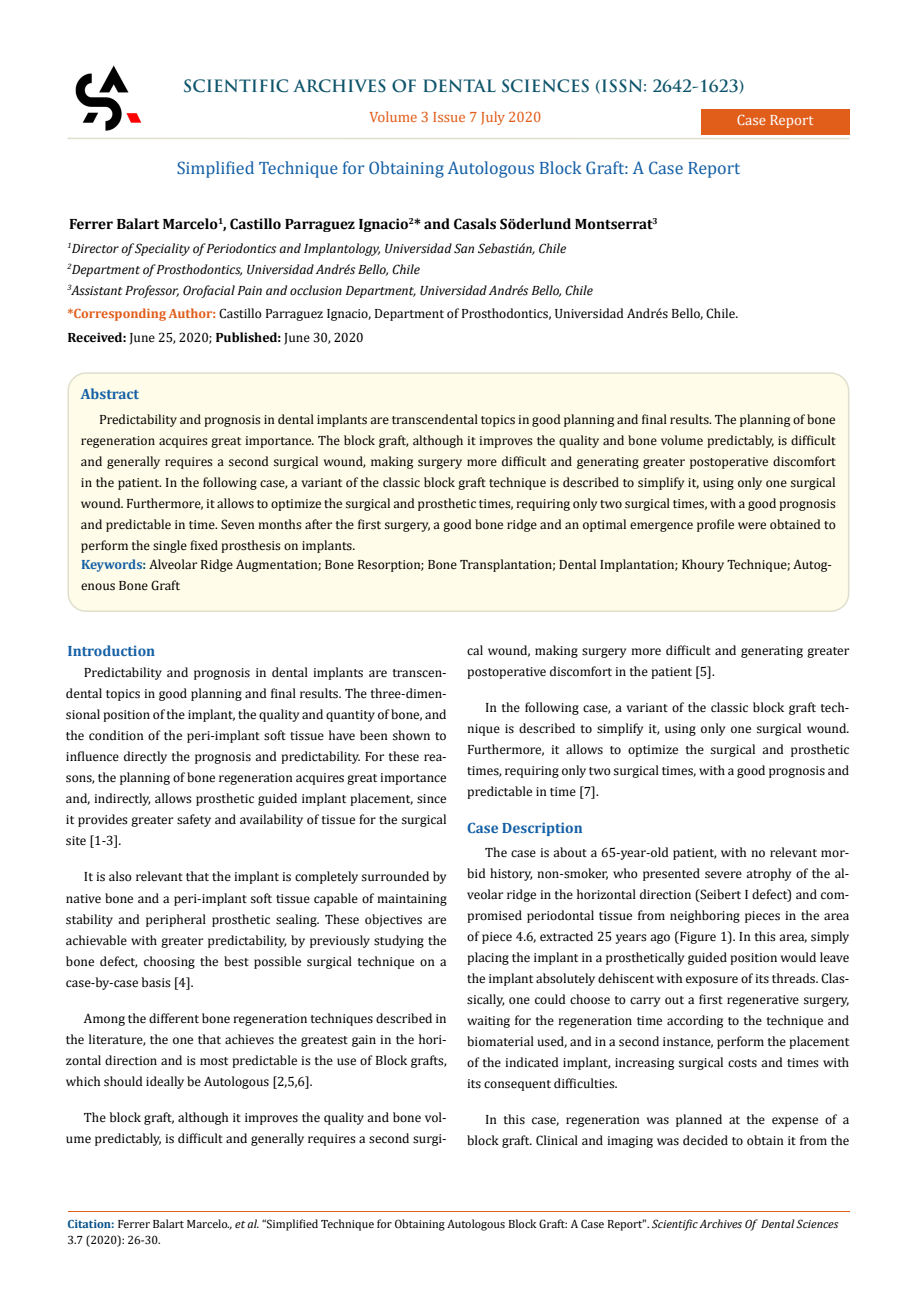
<style>
.page{position:relative;width:917px;height:1314px;background:#fff}
.page>*{position:absolute;margin:0;border:0;box-sizing:border-box;transform-origin:0 0}
.t1{font:18px "Cambria";color:#1560a6}
.t2{font:700 16.5px "Trajan Pro";color:#0e546a}
.t3{font:700 15px "Cambria";color:#000}
.t4{font:700 15px "Cambria";color:#1560a6}
.t5{font:15px "Cambria";color:#e05d1a}
.t6{font:15px "Cambria";color:#fff}
.t7{font:13.5px/21px "Cambria";color:#000;text-align:justify}
.t8{font:italic 13.5px/21px "Cambria";color:#000}
.t9{font:12px/16.5px "Cambria";color:#000}
.s1{font-weight:700;color:#e05d1a}
.s2{font-weight:700}
.s3{font-weight:700;color:#1560a6}
.s4{font-weight:700;color:#0e546a}
.s5{font-weight:700;color:#035089}
.s6{font-style:italic}
</style>
<div class="page">
<div style="left:700px;top:110px;width:149px;height:25px;background:#e05d1a"></div>
<img style="left:75px;top:65px;width:66px;height:66px">
<div style="left:68px;top:373px;width:780px;height:238px;background:#fffde9;border-radius:18px"></div>
<div style="left:67px;top:372px;width:782px;height:240px;border:2px solid #e0dfcd;border-radius:18px"></div>
<hr style="left:67px;top:138px;width:782px;height:1px;background:#e0dfcd">
<hr style="left:68px;top:1212px;width:781px;height:1px;background:#e05d1a">
<p class="t2" style="left:183px;top:76px;width:563px">SCIENTIFIC ARCHIVES OF DENTAL SCIENCES (ISSN: 2642-1623)</p>
<p class="t5" style="left:369px;top:108px;width:174px">Volume 3 Issue 7 July 2020</p>
<h1 class="t1" style="left:177px;top:157px;width:565px">Simplified Technique for Obtaining Autologous Block Graft: A Case Report</h1>
<p class="t6" style="left:736px;top:111px;width:78px">Case Report</p>
<p class="t3" style="left:69px;top:214px;width:590px">Ferrer Balart Marcelo<sup>1</sup>, Castillo Parraguez Ignacio<sup>2</sup>* and Casals Söderlund Montserrat<sup>3</sup></p>
<p class="t8" style="left:67px;top:237px;width:527px"><sup>1</sup>Director of Speciality of Periodontics and Implantology, Universidad San Sebastián, Chile<br><sup>2</sup>Department of Prosthodontics, Universidad Andrés Bello, Chile<br><sup>3</sup>Assistant Professor, Orofacial Pain and occlusion Department, Universidad Andrés Bello, Chile</p>
<p class="t7" style="left:67px;top:303px;width:672px"><span class="s1">*Corresponding Author:</span> Castillo Parraguez Ignacio, Department of Prosthodontics, Universidad Andrés Bello, Chile.</p>
<p class="t7" style="left:68px;top:327px;width:297px"><span class="s2">Received:</span> June 25, 2020; <span class="s2">Published:</span> June 30, 2020</p>
<p class="t4" style="left:81px;top:384px;width:60px">Abstract</p>
<p class="t7" style="left:81px;top:409px;width:756px;text-indent:18px">Predictability and prognosis in dental implants are transcendental topics in good planning and final results. The planning of bone regeneration acquires great importance. The block graft, although it improves the quality and bone volume predictably, is difficult and generally requires a second surgical wound, making surgery more difficult and generating greater postoperative discomfort in the patient. In the following case, a variant of the classic block graft technique is described to simplify it, using only one surgical wound. Furthermore, it allows to optimize the surgical and prosthetic times, requiring only two surgical times, with a good prognosis and predictable in time. Seven months after the first surgery, a good bone ridge and an optimal emergence profile were obtained to perform the single fixed prosthesis on implants.</p>
<p class="t7" style="left:81px;top:554px;width:752px"><span class="s3">Keywords</span><span class="s4">:</span> Alveolar Ridge Augmentation; Bone Resorption; Bone Transplantation; Dental Implantation; Khoury Technique; Autog&shy;enous Bone Graft</p>
<p class="t4" style="left:67px;top:640px;width:89px">Introduction</p>
<p class="t7" style="left:66px;top:662px;width:382px;text-indent:18px">Predictability and prognosis in dental implants are transcen&shy;dental topics in good planning and final results. The three-dimen&shy;sional position of the implant, the quality and quantity of bone, and the condition of the peri-implant soft tissue have been shown to influence directly the prognosis and predictability. For these rea&shy;sons, the planning of bone regeneration acquires great importance and, indirectly, allows prosthetic guided implant placement, since it provides greater safety and availability of tissue for the surgical site [1-3].</p>
<p class="t7" style="left:66px;top:866px;width:382px;text-indent:18px">It is also relevant that the implant is completely surrounded by native bone and a peri-implant soft tissue capable of maintaining stability and peripheral prosthetic sealing. These objectives are achievable with greater predictability, by previously studying the bone defect, choosing the best possible surgical technique on a case-by-case basis [4].</p>
<p class="t7" style="left:66px;top:1007px;width:382px;text-indent:18px">Among the different bone regeneration techniques described in the literature, the one that achieves the greatest gain in the hori&shy;zontal direction and is most predictable is the use of Block grafts, which should ideally be Autologous [2,5,6].</p>
<p class="t7" style="left:66px;top:1106px;width:382px;text-align:right">The block graft, although it improves the quality and bone vol&shy;ume predictably, is difficult and generally requires a second surgi-</p>
<p class="t7" style="left:467px;top:640px;width:384px">cal wound, making surgery more difficult and generating greater postoperative discomfort in the patient [5].</p>
<p class="t7" style="left:467px;top:697px;width:384px;text-indent:18px">In the following case, a variant of the classic block graft tech&shy;nique is described to simplify it, using only one surgical wound.<br>Furthermore, it allows to optimize the surgical and prosthetic times, requiring only two surgical times, with a good prognosis and predictable in time [7].</p>
<p class="t4" style="left:467px;top:817px;width:117px">Case Description</p>
<p class="t7" style="left:467px;top:841px;width:384px;text-indent:18px">The case is about a 65-year-old patient, with no relevant mor&shy;bid history, non-smoker, who presented severe atrophy of the al&shy;veolar ridge in the horizontal direction (Seibert I defect) and com&shy;promised periodontal tissue from neighboring pieces in the area of piece 4.6, extracted 25 years ago (Figure 1). In this area, simply placing the implant in a prosthetically guided position would leave the implant absolutely dehiscent with exposure of its threads. Clas&shy;sically, one could choose to carry out a first regenerative surgery, waiting for the regeneration time according to the technique and biomaterial used, and in a second instance, perform the placement of the indicated implant, increasing surgical costs and times with its consequent difficulties.</p>
<p class="t7" style="left:467px;top:1108px;width:384px;text-align:right">In this case, regeneration was planned at the expense of a block graft. Clinical and imaging was decided to obtain it from the</p>
<p class="t9" style="left:67px;top:1216px;width:772px"><span class="s5">Citation:</span> Ferrer Balart Marcelo<span class="s6">., et al.</span> “Simplified Technique for Obtaining Autologous Block Graft: A Case Report". <span class="s6">Scientific Archives Of Dental Sciences<br></span>3.7 (2020): 26-30.</p>
</div>
